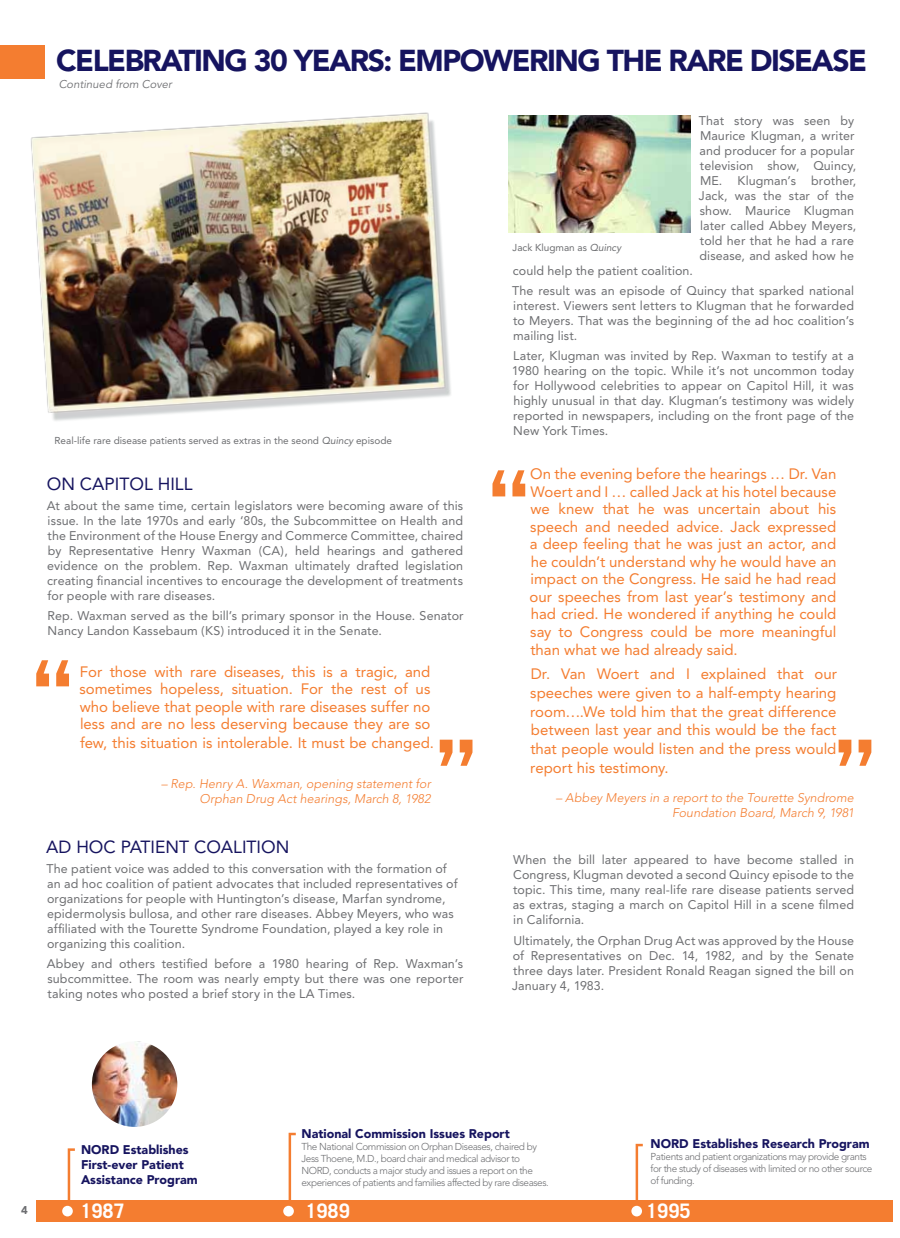
<style>
.page{position:relative;width:900px;height:1238px;background:#fff}
.page>*{position:absolute;margin:0;border:0;box-sizing:border-box;transform-origin:0 0}
.t1{font:900 30px "Avenir";letter-spacing:-.05em;color:#16145f}
.t2{font:700 20px "Trade Gothic";color:#fff}
.t3{font:17.5px "Avenir";color:#16145f}
.t4{font:15px/17.6px "Avenir";color:#f47d30;text-align:justify}
.t5{font:12.5px/15px "Avenir";letter-spacing:.005em;color:#6d6e71;text-align:justify}
.t6{font:italic 300 12.5px/15px "Avenir";letter-spacing:.005em;color:#f47d30;text-align:right}
.t7{font:900 12.5px/15px "Avenir";color:#16145f}
.t8{font:italic 11.25px "Avenir";letter-spacing:.005em;color:#6d6e71}
.t9{font:900 11.25px "Avenir";color:#6d6e71}
.t10{font:300 10px/12px "Avenir";letter-spacing:-.045em;color:#6d6e71}
.t11{font:10px "Avenir";color:#6d6e71}
.s1{font-style:italic}
</style>
<div class="page">
<div style="left:36px;top:1200px;width:856px;height:22px;background:#f47d30"></div>
<svg style="left:289px;top:1132px;width:7px;height:68px"></svg>
<svg style="left:636px;top:1143px;width:7px;height:57px"></svg>
<div style="left:62px;top:1205px;width:11px;height:11px;background:#fff;border-radius:50%"></div>
<div style="left:283px;top:1205px;width:11px;height:11px;background:#fff;border-radius:50%"></div>
<div style="left:631px;top:1205px;width:11px;height:11px;background:#fff;border-radius:50%"></div>
<img style="left:92px;top:1041px;width:85px;height:85px;border-radius:43px">
<svg style="left:68px;top:1148px;width:7px;height:52px"></svg>
<div style="left:0;top:45px;width:45px;height:34px;background:#f47d30"></div>
<img style="left:31px;top:112px;width:420px;height:309px">
<svg style="left:36px;top:660px;width:33px;height:26px"></svg>
<svg style="left:440px;top:739px;width:32px;height:26px"></svg>
<svg style="left:839px;top:739px;width:32px;height:26px"></svg>
<svg style="left:492px;top:470px;width:33px;height:26px"></svg>
<img style="left:509px;top:116px;width:182px;height:116px">
<h1 class="t1" style="left:56px;top:42px;width:812px">Celebrating 30 Years: Empowering the Rare Disease</h1>
<p class="t8" style="left:59px;top:77px;width:115px">Continued from Cover</p>
<p class="t11" style="left:54px;top:435px;width:339px">Real-life rare disease patients served as extras in the seond <span class="s1">Quincy</span> episode</p>
<h3 class="t3" style="left:47px;top:473px;width:138px">On Capitol Hill</h3>
<p class="t5" style="left:47px;top:498px;width:418px">At about the same time, certain legislators were becoming aware of this issue. I n the late 1970s and early ‘80s, the Subcommittee on Health and the Environment of the House Energy and Commerce Committee, chaired by Representative Henry Waxman (CA), held hearings and gathered evidence on the problem. Rep. Waxman ultimately drafted legislation creating financial incentives to encourage the development of treatments for people with rare diseases.</p>
<p class="t5" style="left:48px;top:608px;width:417px">Rep. Waxman served as the bill’s primary sponsor in the House. Senator<br>Nancy Landon Kassebaum (KS) introduced it in the Senate.</p>
<p class="t4" style="left:80px;top:662px;width:356px;text-align:left">For those with rare diseases, this is a tragic, and sometimes hopeless, situation. For the rest of us who believe that people with rare diseases suffer no less and are no less deserving because they are so few, this situation is intolerable. It must be changed.</p>
<p class="t6" style="left:161px;top:776px;width:271px">– Rep. Henry A. Waxman, opening statement for<br>Orphan Drug Act hearings, March 8, 1982</p>
<h3 class="t3" style="left:46px;top:836px;width:241px">Ad Hoc Patient Coalition</h3>
<p class="t5" style="left:47px;top:861px;width:413px;text-align:left">The patient voice was added to this conversation with the formation of an ad hoc coalition of patient advocates that included representatives of organizations for people with Huntington’s disease, M arfan syndrome, epidermolysis bullosa, and other rare diseases. Abbey M eyers, who was affiliated with the Tourette Syndrome Foundation, played a key role in organizing this coalition.</p>
<p class="t5" style="left:47px;top:956px;width:418px">Abbey and others testified before a 1980 hearing of Rep. Waxman’s subcommittee. The room was nearly empty but there was one reporter taking notes who posted a brief story in the LA Times.</p>
<p class="t5" style="left:699px;top:113px;width:159px;text-align:left">That story was seen by<br>Maurice Klugman, a writer and producer for a popular television show, Quincy,<br>ME. Klugman’s brother,<br>Jack, was the star of the show. Maurice Klugman later called Abbey M eyers, told her that he had a rare disease, and asked how he</p>
<p class="t5" style="left:512px;top:261px;width:343px;line-height:20px">could help the patient coalition.<br>The result was an episode of Quincy that sparked national</p>
<p class="t5" style="left:513px;top:298px;width:342px">interest. Viewers sent letters to Klugman that he forwarded to M eyers. That was the beginning of the ad hoc coalition’s mailing list.</p>
<p class="t5" style="left:512px;top:348px;width:344px">Later, Klugman was invited by Rep. Waxman to testify at a 1980 hearing on the topic. While it’s not uncommon today for Hollywood celebrities to appear on Capitol Hill, it was highly unusual in that day. Klugman’s testimony was widely reported in newspapers, including on the front page of the New York Times.</p>
<p class="t4" style="left:529px;top:465px;width:309px">On the evening before the hearings … Dr. Van Woert and I … called Jack at his hotel because we knew that he was uncertain about his speech and needed advice. Jack expressed a deep feeling that he was just an actor, and he couldn’t understand why he would have an impact on the Congress. He said he had read our speeches from last year’s testimony and had cried. He wondered if anything he could say to Congress could be more meaningful than what we had already said.</p>
<p class="t4" style="left:530px;top:664px;width:308px;line-height:18.8px">Dr. Van Woert and I explained that our speeches were given to a half-empty hearing room….We told him that the great difference between last year and this would be the fact that people would listen and the press would report his testimony.</p>
<p class="t6" style="left:556px;top:790px;width:300px">– Abbey Meyers in a report to the Tourette Syndrome<br>Foundation Board, March 9, 1981</p>
<p class="t5" style="left:513px;top:852px;width:343px">When the bill later appeared to have become stalled in Congress, Klugman devoted a second Quincy episode to the topic. This time, many real-life rare disease patients served as extras, staging a march on Capitol Hill in a scene filmed in California.</p>
<p class="t5" style="left:512px;top:933px;width:343px">U ltimately, the Orphan Drug Act was approved by the House of Representatives on Dec. 14, 1982, and by the Senate three days later. President Ronald Reagan signed the bill on January 4, 1983.</p>
<p class="t11" style="left:513px;top:242px;width:110px">Jack Klugman as <span class="s1">Quincy</span></p>
<p class="t7" style="left:302px;top:1126px;width:210px">National Commission Issues Report</p>
<p class="t10" style="left:302px;top:1140px;width:249px">The National Commission on Orphan Diseases, chaired by Jess Thoene, M.D., board chair and medical advisor to NORD, conducts a major study and issues a report on the experiences of patients and families affected by rare diseases.</p>
<p class="t7" style="left:81px;top:1141px;width:118px">NORD Establishes<br>First-ever Patient<br>Assistance Program</p>
<p class="t7" style="left:651px;top:1136px;width:220px">NORD Establishes Research Program</p>
<p class="t10" style="left:651px;top:1150px;width:223px">Patients and patient organizations may provide grants for the study of diseases with limited or no other source of funding.</p>
<p class="t9" style="left:21px;top:1203px;width:8px">4</p>
<h2 class="t2" style="left:80px;top:1198px;width:46px">1987</h2>
<h2 class="t2" style="left:305px;top:1198px;width:46px">1989</h2>
<h2 class="t2" style="left:646px;top:1198px;width:46px">1995</h2>
</div>
